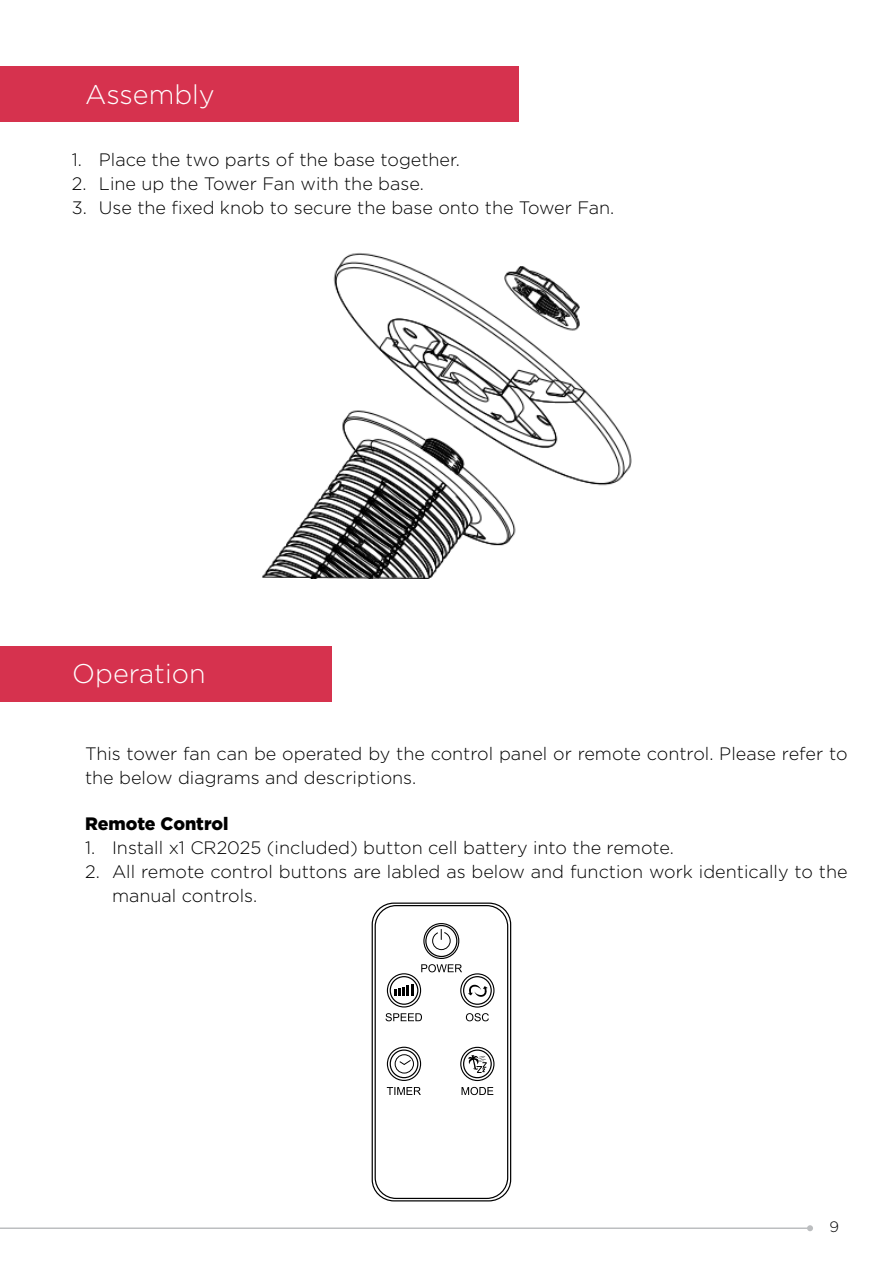
<style>
.page{position:relative;width:893px;height:1263px;background:#fff}
.page>*{position:absolute;margin:0;border:0;box-sizing:border-box;transform-origin:0 0}
.t1{font:300 27px "Gotham";color:#fff}
.t2{font:300 18px/24px "Gotham";color:#000}
.t3{font:900 18px "Gotham";color:#000}
.t4{font:300 15px "Gotham";color:#000}
</style>
<div class="page">
<div style="left:0;top:66px;width:519px;height:55px;background:#d6324e"></div>
<div style="left:0;top:646px;width:331px;height:55px;background:#d6324e"></div>
<img style="left:262px;top:253px;width:370px;height:325px">
<div style="left:375px;top:905px;width:133px;height:294px;border:1px solid #000;border-radius:21px"></div>
<div style="left:372px;top:902px;width:139px;height:299px;border:1px solid #000;border-radius:22px"></div>
<div style="left:423px;top:923px;width:37px;height:36px;border:1px solid #000;border-radius:50%"></div>
<svg style="left:426px;top:925px;width:31px;height:31px"></svg>
<div style="left:425px;top:925px;width:33px;height:32px;border:1px solid #000;border-radius:50%"></div>
<div style="left:387px;top:973px;width:34px;height:34px;border:1px solid #000;border-radius:50%"></div>
<div style="left:390px;top:976px;width:28px;height:29px;border:1px solid #000;border-radius:50%"></div>
<div style="left:460px;top:1047px;width:35px;height:34px;border:1px solid #000;border-radius:50%"></div>
<div style="left:460px;top:973px;width:35px;height:35px;border:1px solid #000;border-radius:50%"></div>
<div style="left:463px;top:976px;width:29px;height:29px;border:1px solid #000;border-radius:50%"></div>
<div style="left:463px;top:1049px;width:29px;height:29px;border:1px solid #000;border-radius:50%"></div>
<div style="left:387px;top:1047px;width:34px;height:34px;border:1px solid #000;border-radius:50%"></div>
<div style="left:390px;top:1049px;width:28px;height:29px;border:1px solid #000;border-radius:50%"></div>
<svg style="left:421px;top:964px;width:41px;height:8px"></svg>
<svg style="left:386px;top:1013px;width:36px;height:8px"></svg>
<svg style="left:466px;top:1013px;width:23px;height:8px"></svg>
<svg style="left:387px;top:1087px;width:34px;height:8px"></svg>
<svg style="left:462px;top:1087px;width:31px;height:8px"></svg>
<div style="left:395px;top:1054px;width:19px;height:19px;border:1px solid #000;border-radius:50%"></div>
<svg style="left:399px;top:1059px;width:13px;height:6px"></svg>
<svg style="left:432px;top:929px;width:19px;height:21px"></svg>
<svg style="left:394px;top:984px;width:19px;height:12px"></svg>
<svg style="left:468px;top:984px;width:20px;height:13px"></svg>
<svg style="left:468px;top:1055px;width:19px;height:18px"></svg>
<hr style="left:0;top:1227px;width:810px;height:2px;background:#bcbec0">
<svg style="left:807px;top:1225px;width:6px;height:6px"></svg>
<h1 class="t1" style="left:85px;top:79px;width:131px">Assembly</h1>
<p class="t2" style="left:72px;top:147px;width:389px">1. Place the two parts of the base together.</p>
<p class="t2" style="left:72px;top:171px;width:354px">2. Line up the Tower Fan with the base.</p>
<p class="t2" style="left:72px;top:195px;width:544px">3. Use the fixed knob to secure the base onto the Tower Fan.</p>
<h1 class="t1" style="left:72px;top:659px;width:135px">Operation</h1>
<p class="t2" style="left:85px;top:741px;width:764px">This tower fan can be operated by the control panel or remote control. Please refer to the below diagrams and descriptions.</p>
<p class="t3" style="left:85px;top:813px;width:145px">Remote Control</p>
<p class="t2" style="left:85px;top:835px;width:590px">1. Install x1 CR2025 (included) button cell battery into the remote.</p>
<p class="t2" style="left:112px;top:859px;width:737px;text-indent:-27px">2. All remote control buttons are labled as below and function work identically to the manual controls.</p>
<p class="t4" style="left:829px;top:1218px;width:11px">9</p>
</div>
